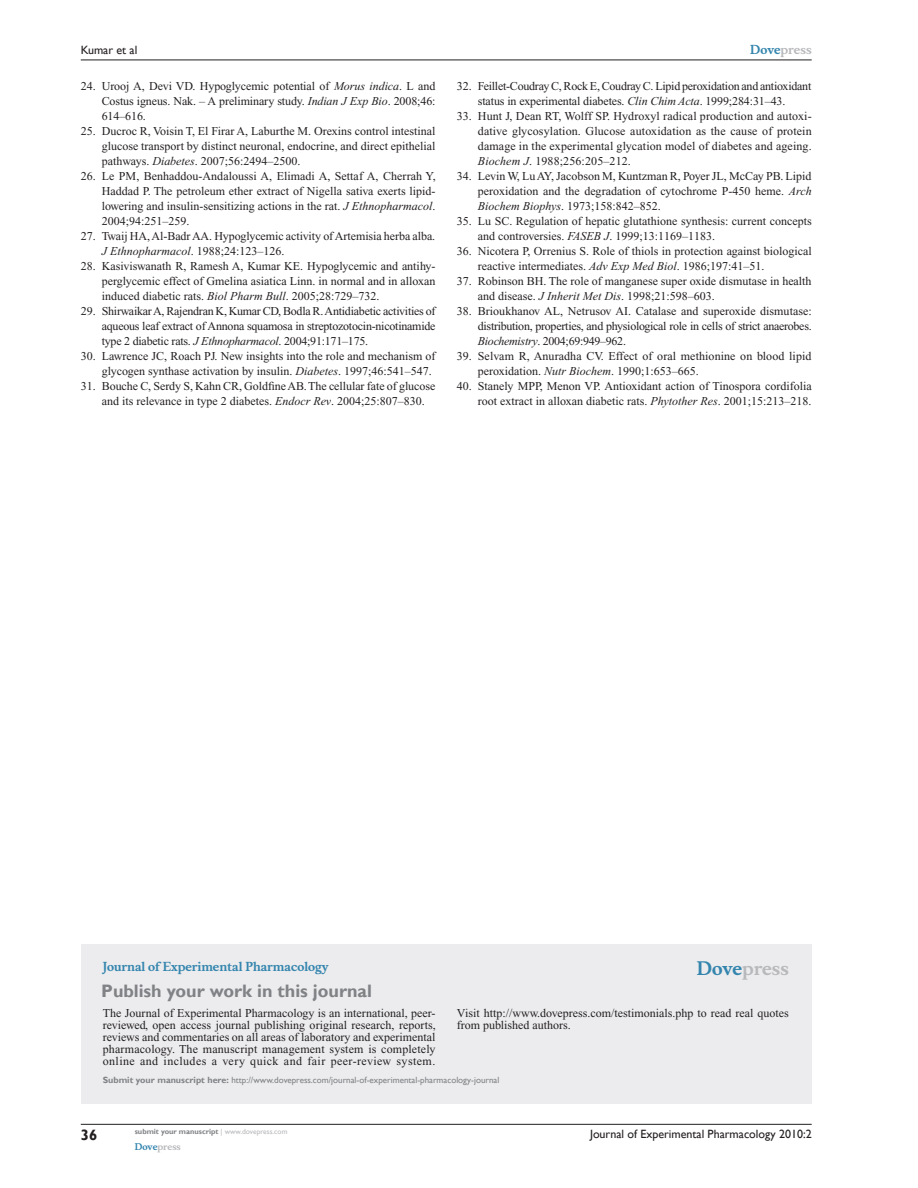
<style>
.page{position:relative;width:918px;height:1188px;background:#fff}
.page>*{position:absolute;margin:0;border:0;box-sizing:border-box;transform-origin:0 0}
.t1{font:700 18px "Gill Sans";color:#808285}
.t2{font:700 18px "Musee";color:#b8b9bc}
.t3{font:700 15px "Gill Sans";color:#231f20}
.t4{font:12px/15px "Times New Roman";color:#231f20;text-align:justify}
.t5{font:12px/15px "Times New Roman";letter-spacing:-.02em;color:#231f20;text-align:center}
.t6{font:12px "Gill Sans";color:#231f20}
.t7{font:700 12px "Musee";color:#3485ae}
.t8{font:700 12px "Musee";color:#b8b9bc}
.t9{font:9px "Gill Sans";color:#808285}
.t10{font:700 9px "Musee";color:#b8b9bc}
.t11{font:700 7.5px "Gill Sans";color:#808285}
.s1{color:#3485ae}
.s2{font-style:italic}
.s3{font-weight:700}
.s4{font-weight:400;color:#b8b9bc}
</style>
<div class="page">
<div style="left:81px;top:944px;width:731px;height:159px;background:#ececee"></div>
<hr style="left:81px;top:1124px;width:731px;height:1px;background:#231f20">
<hr style="left:81px;top:60px;width:731px;height:1px;background:#231f20">
<p class="t6" style="left:81px;top:43px;width:58px">Kumar et al</p>
<p class="t8" style="left:750px;top:43px;width:63px"><span class="s1">Dove</span>press</p>
<p class="t4" style="left:102px;top:79px;width:335px;text-indent:-21px">24. Urooj A, Devi VD. Hypoglycemic potential of <span class="s2">Morus indica</span>. L and Costus igneus. Nak. – A preliminary study. <span class="s2">Indian J Exp Bio</span>. 2008;46:<br>614–616.</p>
<p class="t4" style="left:102px;top:124px;width:335px;text-indent:-21px">25. Ducroc R, Voisin T, El Firar A, Laburthe M. Orexins control intestinal glucose transport by distinct neuronal, endocrine, and direct epithelial pathways. <span class="s2">Diabetes</span>. 2007;56:2494–2500.</p>
<p class="t4" style="left:102px;top:169px;width:335px;text-indent:-21px">26. Le PM, Benhaddou-Andaloussi A, Elimadi A, Settaf A, Cherrah Y, Haddad P. The petroleum ether extract of Nigella sativa exerts lipid&shy;lowering and insulin-sensitizing actions in the rat. <span class="s2">J Ethnopharmacol</span>.<br>2004;94:251–259.</p>
<p class="t4" style="left:102px;top:229px;width:335px;text-indent:-21px">27. Twaij HA, Al-Badr AA. Hypoglycemic activity of Artemisia herba alba.<br><span class="s2">J Ethnopharmacol</span>. 1988;24:123–126.</p>
<p class="t4" style="left:102px;top:259px;width:335px;text-indent:-21px">28. Kasiviswanath R, Ramesh A, Kumar KE. Hypoglycemic and antihy&shy;perglycemic effect of Gmelina asiatica Linn. in normal and in alloxan induced diabetic rats. <span class="s2">Biol Pharm Bull</span>. 2005;28:729–732.</p>
<p class="t4" style="left:102px;top:304px;width:335px;text-indent:-21px">29. Shirwaikar A, Rajendran K, Kumar CD, Bodla R. Antidiabetic activities of aqueous leaf extract of Annona squamosa in streptozotocin-nicotinamide type 2 diabetic rats. <span class="s2">J Ethnopharmacol</span>. 2004;91:171–175.</p>
<p class="t4" style="left:102px;top:349px;width:335px;text-indent:-21px">30. Lawrence JC, Roach PJ. New insights into the role and mechanism of glycogen synthase activation by insulin. <span class="s2">Diabetes</span>. 1997;46:541–547.</p>
<p class="t4" style="left:102px;top:379px;width:335px;text-indent:-21px">31. Bouche C, Serdy S, Kahn CR, Goldfine AB. The cellular fate of glucose and its relevance in type 2 diabetes. <span class="s2">Endocr Rev</span>. 2004;25:807–830.</p>
<p class="t5" style="left:457px;top:79px;width:356px">32. Feillet-Coudray C, Rock E, Coudray C. Lipid peroxidation and antioxidant status in experimental diabetes. <span class="s2">Clin Chim Acta</span>. 1999;284:31–43.</p>
<p class="t4" style="left:478px;top:109px;width:335px;text-indent:-21px">33. Hunt J, Dean RT, Wolff SP. Hydroxyl radical production and autoxi&shy;dative glycosylation. Glucose autoxidation as the cause of protein damage in the experimental glycation model of diabetes and ageing.<br><span class="s2">Biochem J</span>. 1988;256:205–212.</p>
<p class="t4" style="left:478px;top:169px;width:335px;text-indent:-21px">34. Levin W, Lu AY, Jacobson M, Kuntzman R, Poyer JL, McCay PB. Lipid peroxidation and the degradation of cytochrome P-450 heme. <span class="s2">Arch Biochem Biophys</span>. 1973;158:842–852.</p>
<p class="t4" style="left:478px;top:214px;width:335px;text-indent:-21px">35. Lu SC. Regulation of hepatic glutathione synthesis: current concepts and controversies. <span class="s2">FASEB J</span>. 1999;13:1169–1183.</p>
<p class="t4" style="left:478px;top:244px;width:335px;text-indent:-21px">36. Nicotera P, Orrenius S. Role of thiols in protection against biological reactive intermediates. <span class="s2">Adv Exp Med Biol</span>. 1986;197:41–51.</p>
<p class="t4" style="left:478px;top:274px;width:335px;text-indent:-21px">37. Robinson BH. The role of manganese super oxide dismutase in health and disease. <span class="s2">J Inherit Met Dis</span>. 1998;21:598–603.</p>
<p class="t4" style="left:478px;top:304px;width:335px;text-indent:-21px">38. Brioukhanov AL, Netrusov AI. Catalase and superoxide dismutase: distribution, properties, and physiological role in cells of strict anaerobes.<br><span class="s2">Biochemistry</span>. 2004;69:949–962.</p>
<p class="t4" style="left:478px;top:349px;width:335px;text-indent:-21px">39. Selvam R, Anuradha CV. Effect of oral methionine on blood lipid peroxidation. <span class="s2">Nutr Biochem</span>. 1990;1:653–665.</p>
<p class="t4" style="left:457px;top:379px;width:356px;text-align:right">40. Stanely MPP, Menon VP. Antioxidant action of Tinospora cordifolia root extract in alloxan diabetic rats. <span class="s2">Phytother Res</span>. 2001;15:213–218.</p>
<p class="t7" style="left:103px;top:959px;width:227px">Journal of Experimental Pharmacology</p>
<h1 class="t1" style="left:101px;top:980px;width:272px">Publish your work in this journal</h1>
<h1 class="t2" style="left:697px;top:958px;width:94px"><span class="s1">Dove</span>press</h1>
<p class="t4" style="left:103px;top:1007px;width:335px;line-height:12px">The Journal of Experimental Pharmacology is an international, peer&shy;reviewed, open access journal publishing original research, reports, reviews and commentaries on all areas of laboratory and experimental pharmacology. The manuscript management system is completely online and includes a very quick and fair peer-review system.</p>
<p class="t4" style="left:457px;top:1007px;width:333px;line-height:12px">Visit http://www.dovepress.com/testimonials.php to read real quotes from published authors.</p>
<p class="t9" style="left:103px;top:1075px;width:398px"><span class="s3">Submit your manuscript here:</span> http://www.dovepress.com/journal-of-experimental-pharmacology-journal</p>
<p class="t3" style="left:81px;top:1126px;width:18px">36</p>
<p class="t11" style="left:135px;top:1127px;width:154px">submit your manuscript <span class="s4">| www.dovepress.com</span></p>
<p class="t10" style="left:135px;top:1141px;width:48px"><span class="s1">Dove</span>press</p>
<p class="t6" style="left:590px;top:1127px;width:223px">Journal of Experimental Pharmacology 2010:2</p>
</div>
